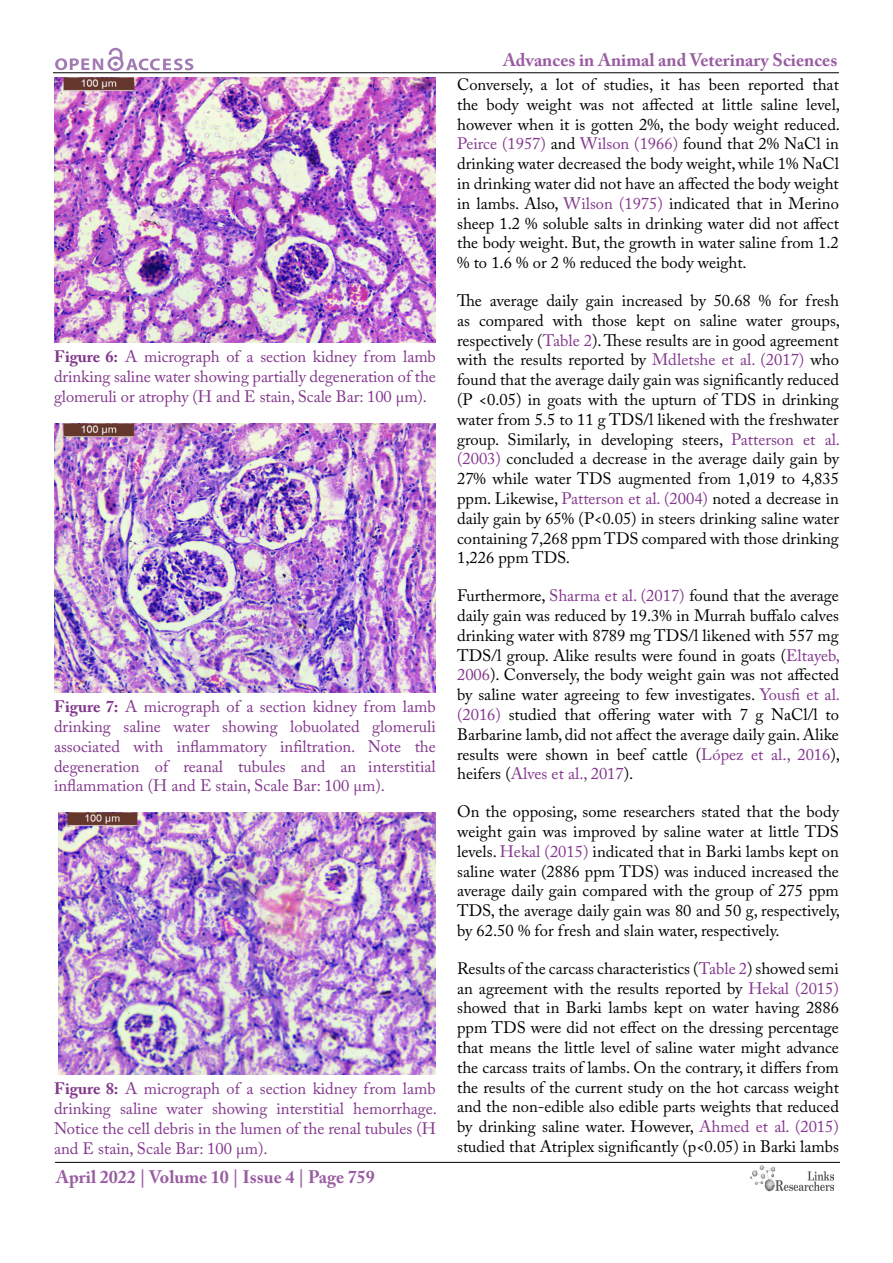
<style>
.page{position:relative;width:893px;height:1263px;background:#fff}
.page>*{position:absolute;margin:0;border:0;box-sizing:border-box;transform-origin:0 0}
.t1{font:700 18px "Adobe Caslon Pro";color:#995ca2}
.t2{font:16.5px/19.8px "Adobe Caslon Pro";color:#000;text-align:justify}
.t3{font:16.5px/19.8px "Adobe Caslon Pro";color:#82368c;text-align:justify}
.s1{font-weight:700}
.s2{color:#82368c}
</style>
<div class="page">
<hr style="left:53px;top:72px;width:786px;height:1px;background:#000">
<hr style="left:55px;top:1162px;width:785px;height:1px;background:#000">
<svg style="left:55px;top:48px;width:138px;height:23px"></svg>
<img style="left:750px;top:1166px;width:83px;height:26px">
<img style="left:54px;top:78px;width:382px;height:265px">
<img style="left:54px;top:423px;width:382px;height:269px">
<img style="left:58px;top:813px;width:378px;height:261px">
<p class="t3" style="left:54px;top:347px;width:383px"><span class="s1">Figure 6:</span> A micrograph of a section kidney from lamb drinking saline water showing partially degeneration of the glomeruli or atrophy (H and E stain, Scale Bar: 100 µm).</p>
<p class="t3" style="left:54px;top:697px;width:383px"><span class="s1">Figure 7:</span> A micrograph of a section kidney from lamb drinking saline water showing lobuolated glomeruli associated with inflammatory infiltration. Note the degeneration of reanal tubules and an interstitial inflammation (H and E stain, Scale Bar: 100 µm).</p>
<p class="t3" style="left:54px;top:1079px;width:384px"><span class="s1">Figure 8:</span> A micrograph of a section kidney from lamb drinking saline water showing interstitial hemorrhage.<br>Notice the cell debris in the lumen of the renal tubules (H and E stain, Scale Bar: 100 µm).</p>
<p class="t1" style="left:56px;top:1166px;width:320px">April 2022 | Volume 10 | Issue 4 | Page 759</p>
<p class="t1" style="left:503px;top:50px;width:336px">Advances in Animal and Veterinary Sciences</p>
<p class="t2" style="left:457px;top:74px;width:384px">Conversely, a lot of studies, it has been reported that the body weight was not affected at little saline level, however when it is gotten 2%, the body weight reduced.<br><span class="s2">Peirce (1957)</span> and <span class="s2">Wilson (1966)</span> found that 2% NaCl in drinking water decreased the body weight, while 1% NaCl in drinking water did not have an affected the body weight in lambs. Also, <span class="s2">Wilson (1975)</span> indicated that in Merino sheep 1.2 % soluble salts in drinking water did not affect the body weight. But, the growth in water saline from 1.2 % to 1.6 % or 2 % reduced the body weight.</p>
<p class="t2" style="left:457px;top:290px;width:384px">The average daily gain increased by 50.68 % for fresh as compared with those kept on saline water groups, respectively (<span class="s2">Table 2</span>). These results are in good agreement with the results reported by <span class="s2">Mdletshe et al. (2017)</span> who found that the average daily gain was significantly reduced (P &lt;0.05) in goats with the upturn of TDS in drinking water from 5.5 to 11 g TDS/l likened with the freshwater group. Similarly, in developing steers, <span class="s2">Patterson et al. (2003)</span> concluded a decrease in the average daily gain by 27% while water TDS augmented from 1,019 to 4,835 ppm. Likewise, <span class="s2">Patterson et al. (2004)</span> noted a decrease in daily gain by 65% (P&lt;0.05) in steers drinking saline water containing 7,268 ppm TDS compared with those drinking 1,226 ppm TDS.</p>
<p class="t2" style="left:457px;top:586px;width:384px">Furthermore, <span class="s2">Sharma et al. (2017)</span> found that the average daily gain was reduced by 19.3% in Murrah buffalo calves drinking water with 8789 mg TDS/l likened with 557 mg TDS/l group. Alike results were found in goats (<span class="s2">Eltayeb, 2006</span>). Conversely, the body weight gain was not affected by saline water agreeing to few investigates. <span class="s2">Yousfi et al. (2016)</span> studied that offering water with 7 g NaCl/l to Barbarine lamb, did not affect the average daily gain. Alike results were shown in beef cattle (<span class="s2">López et al., 2016</span>), heifers (<span class="s2">Alves et al., 2017</span>).</p>
<p class="t2" style="left:457px;top:802px;width:384px">On the opposing, some researchers stated that the body weight gain was improved by saline water at little TDS levels. <span class="s2">Hekal (2015)</span> indicated that in Barki lambs kept on saline water (2886 ppm TDS) was induced increased the average daily gain compared with the group of 275 ppm TDS, the average daily gain was 80 and 50 g, respectively, by 62.50 % for fresh and slain water, respectively.</p>
<p class="t2" style="left:457px;top:958px;width:383px">Results of the carcass characteristics (<span class="s2">Table 2</span>) showed semi an agreement with the results reported by <span class="s2">Hekal (2015) </span>showed that in Barki lambs kept on water having 2886 ppm TDS were did not effect on the dressing percentage that means the little level of saline water might advance the carcass traits of lambs. On the contrary, it differs from the results of the current study on the hot carcass weight and the non-edible also edible parts weights that reduced by drinking saline water. However, <span class="s2">Ahmed et al. (2015) </span>studied that Atriplex significantly (p&lt;0.05) in Barki lambs</p>
</div>
